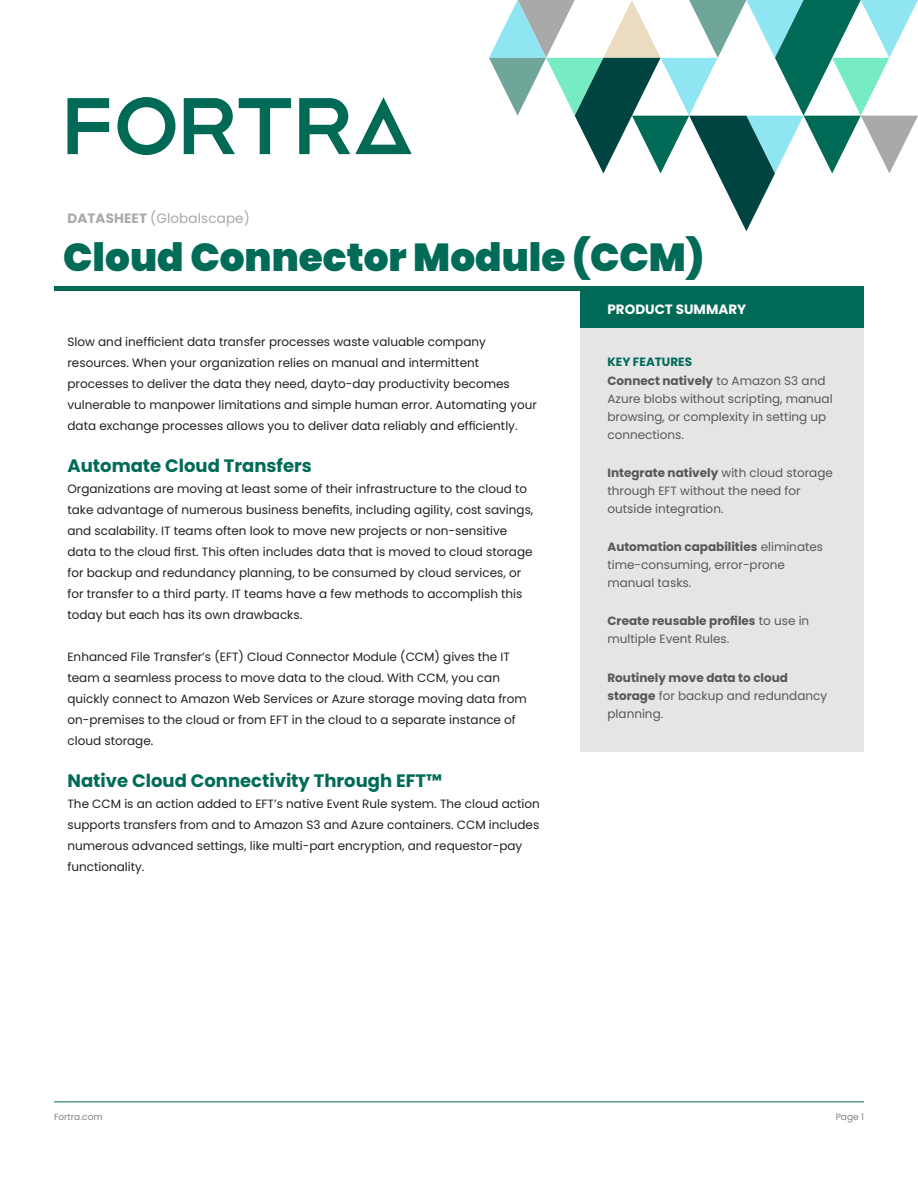
<style>
.page{position:relative;width:918px;height:1188px;background:#fff}
.page>*{position:absolute;margin:0;border:0;box-sizing:border-box;transform-origin:0 0}
.t1{font:900 39px "Poppins";color:#006b57}
.t2{font:700 18px "Poppins";color:#006b57}
.t3{font:13.5px "Poppins";letter-spacing:.01em;color:#a9a9a9}
.t4{font:700 13.5px "Poppins";color:#fff}
.t5{font:12px/21px "Poppins";color:#231f20}
.t6{font:12px/18px "Poppins";color:#57585a}
.t7{font:700 12px/18px "Poppins";color:#57585a}
.t8{font:9px "Poppins";color:#808285}
.s1{font-weight:700}
.s2{font-weight:700;color:#006b57}
.s3{font-weight:400}
</style>
<div class="page">
<div style="left:580px;top:327px;width:284px;height:425px;background:#e5e5e5"></div>
<div style="left:580px;top:286px;width:284px;height:42px;background:#006a56"></div>
<div style="left:54px;top:286px;width:810px;height:5px;background:#006a56"></div>
<svg style="left:68px;top:98px;width:41px;height:56px"></svg>
<svg style="left:299px;top:97px;width:113px;height:57px"></svg>
<svg style="left:184px;top:98px;width:107px;height:56px"></svg>
<svg style="left:117px;top:97px;width:58px;height:58px"></svg>
<svg style="left:489px;top:0;width:429px;height:231px"></svg>
<hr style="left:54px;top:1101px;width:810px;height:1px;background:#006a56">
<p class="t3" style="left:68px;top:210px;width:184px"><span class="s1">DATASHEET</span> (Globalscape)</p>
<h1 class="t1" style="left:63px;top:234px;width:642px">Cloud Connector Module (CCM)</h1>
<p class="t5" style="left:68px;top:331px;width:471px">Slow and inefficient data transfer processes waste valuable company resources. When your organization relies on manual and intermittent processes to deliver the data they need, dayto-day productivity becomes vulnerable to manpower limitations and simple human error. Automating your data exchange processes allows you to deliver data reliably and efficiently.</p>
<h2 class="t2" style="left:68px;top:455px;width:246px">Automate Cloud Transfers</h2>
<p class="t5" style="left:68px;top:478px;width:467px">Organizations are moving at least some of their infrastructure to the cloud to take advantage of numerous business benefits, including agility, cost savings, and scalability. IT teams often look to move new projects or non-sensitive data to the cloud first. This often includes data that is moved to cloud storage for backup and redundancy planning, to be consumed by cloud services, or for transfer to a third party. IT teams have a few methods to accomplish this today but each has its own drawbacks.</p>
<p class="t5" style="left:68px;top:646px;width:461px">Enhanced File Transfer’s (EFT) Cloud Connector Module (CCM) gives the IT team a seamless process to move data to the cloud. With CCM, you can quickly connect to Amazon Web Services or Azure storage moving data from on-premises to the cloud or from EFT in the cloud to a separate instance of cloud storage.</p>
<h2 class="t2" style="left:68px;top:770px;width:376px">Native Cloud Connectivity Through EFT™</h2>
<p class="t5" style="left:68px;top:793px;width:474px">The CCM is an action added to EFT’s native Event Rule system. The cloud action supports transfers from and to Amazon S3 and Azure containers. CCM includes numerous advanced settings, like multi-part encryption, and requestor-pay functionality.</p>
<p class="t4" style="left:608px;top:302px;width:140px">PRODUCT SUMMARY</p>
<p class="t6" style="left:608px;top:353px;width:227px"><span class="s2">KEY FEATURES<br></span><span class="s1">Connect natively</span> to Amazon S3 and<br>Azure blobs without scripting, manual browsing, or complexity in setting up connections.</p>
<p class="t6" style="left:608px;top:464px;width:227px"><span class="s1">Integrate natively</span> with cloud storage through EFT without the need for outside integration.</p>
<p class="t6" style="left:608px;top:538px;width:217px"><span class="s1">Automation capabilities</span> eliminates time-consuming, error-prone manual tasks.</p>
<p class="t6" style="left:608px;top:612px;width:203px"><span class="s1">Create reusable profiles</span> to use in multiple Event Rules.</p>
<p class="t7" style="left:608px;top:668px;width:221px">Routinely move data to cloud storage <span class="s3">for backup and redundancy planning.</span></p>
<p class="t8" style="left:54px;top:1112px;width:50px">Fortra.com</p>
<p class="t8" style="left:836px;top:1112px;width:30px">Page 1</p>
</div>
